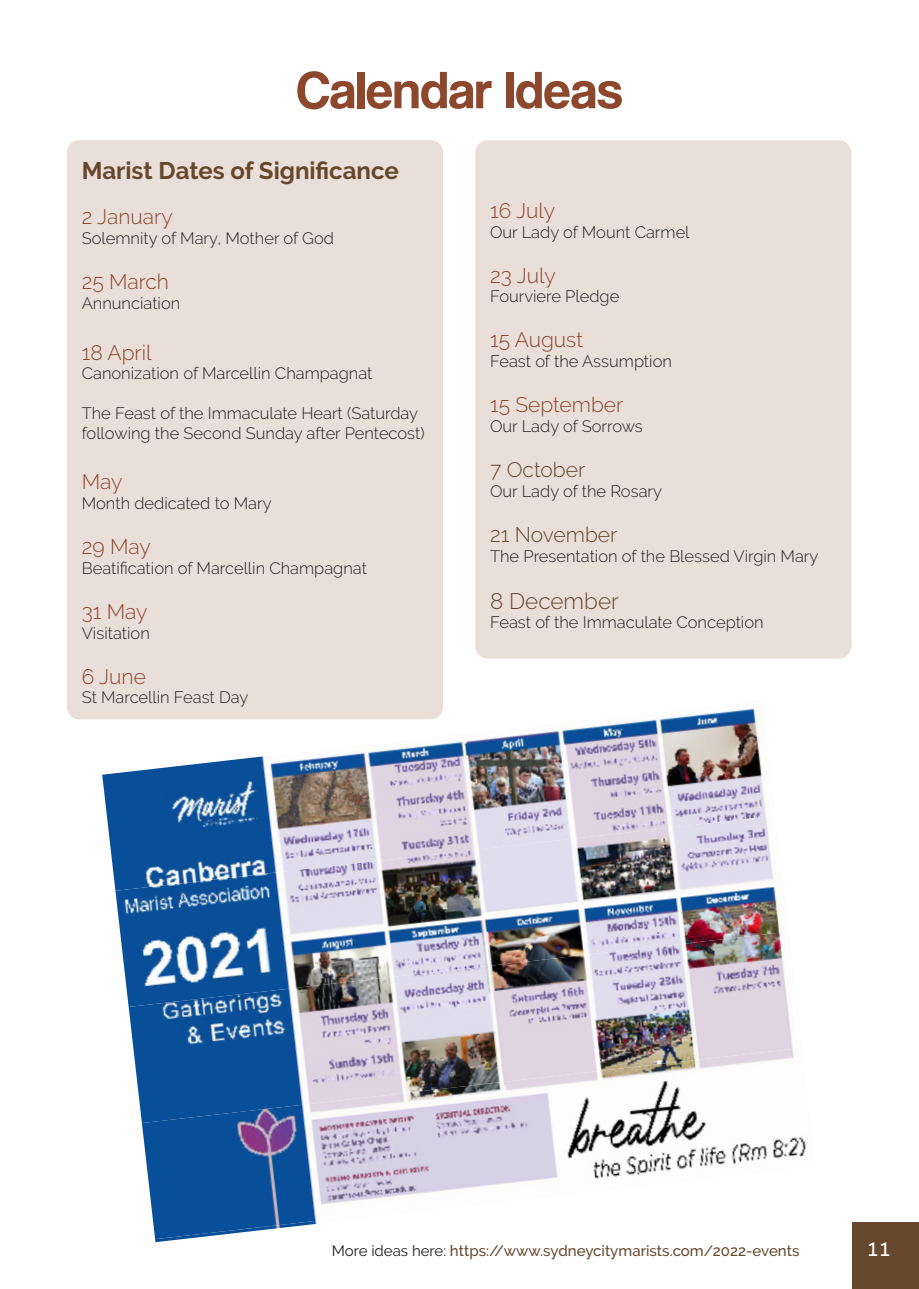
<style>
.page{position:relative;width:919px;height:1289px;background:#fff}
.page>*{position:absolute;margin:0;border:0;box-sizing:border-box;transform-origin:0 0}
.t1{font:54px "Coolvetica Rg";color:#8c472c}
.t2{font:700 24px "Raleway";color:#65472c}
.t3{font:300 22.5px "Raleway";color:#65472c}
.t4{font:300 21px "Raleway";color:#8c472c}
.t5{font:300 21px "Raleway";color:#65472c}
.t6{font:19.5px "Aller";color:#fff}
.t7{font:300 16.5px/19.8px "Raleway";color:#231f20}
.t8{font:500 15px "Raleway";color:#65472c}
.s1{font-weight:400;color:#231f20}
</style>
<div class="page">
<div style="left:852px;top:1222px;width:66px;height:66px;background:#65472c"></div>
<div style="left:475px;top:140px;width:376px;height:518px;background:#eaded9;border-radius:13px"></div>
<img style="left:102px;top:708px;width:664px;height:179px">
<img style="left:115px;top:815px;width:665px;height:191px">
<img style="left:129px;top:931px;width:664px;height:192px">
<img style="left:142px;top:1047px;width:664px;height:191px">
<img style="left:155px;top:1163px;width:651px;height:79px">
<div style="left:67px;top:140px;width:376px;height:579px;background:#eaded9;border-radius:13px"></div>
<p class="t1" style="left:296px;top:58px;width:327px">Calendar Ideas</p>
<p class="t2" style="left:82px;top:157px;width:318px">Marist Dates of Significance</p>
<p class="t4" style="left:82px;top:205px;width:92px">2 January</p>
<p class="t7" style="left:82px;top:228px;width:254px">Solemnity of Mary, Mother of God</p>
<p class="t4" style="left:82px;top:269px;width:89px">25 March</p>
<p class="t7" style="left:82px;top:293px;width:100px">Annunciation</p>
<p class="t4" style="left:82px;top:340px;width:71px">18 April</p>
<p class="t7" style="left:82px;top:363px;width:292px">Canonization of Marcellin Champagnat</p>
<p class="t7" style="left:82px;top:403px;width:344px">The Feast of the Immaculate Heart (Saturday following the Second Sunday after Pentecost)</p>
<p class="t4" style="left:82px;top:469px;width:42px">May</p>
<p class="t7" style="left:82px;top:493px;width:191px">Month dedicated to Mary</p>
<p class="t4" style="left:82px;top:534px;width:71px">29 May</p>
<p class="t7" style="left:82px;top:558px;width:286px">Beatification of Marcellin Champagnat</p>
<p class="t4" style="left:82px;top:599px;width:67px">31 May</p>
<p class="t7" style="left:82px;top:623px;width:70px">Visitation</p>
<p class="t4" style="left:82px;top:664px;width:66px">6 June</p>
<p class="t7" style="left:82px;top:687px;width:168px">St Marcellin Feast Day</p>
<p class="t4" style="left:490px;top:198px;width:66px">16 July</p>
<p class="t7" style="left:490px;top:222px;width:201px">Our Lady of Mount Carmel</p>
<p class="t4" style="left:490px;top:263px;width:67px">23 July</p>
<p class="t7" style="left:490px;top:286px;width:131px">Fourviere Pledge</p>
<p class="t4" style="left:490px;top:328px;width:94px">15 August</p>
<p class="t7" style="left:490px;top:351px;width:183px">Feast of the Assumption</p>
<p class="t4" style="left:490px;top:392px;width:135px">15 September</p>
<p class="t7" style="left:490px;top:416px;width:154px">Our Lady of Sorrows</p>
<p class="t5" style="left:490px;top:457px;width:97px">7 October</p>
<p class="t7" style="left:490px;top:481px;width:173px">Our Lady of the Rosary</p>
<p class="t5" style="left:490px;top:522px;width:129px">21 November</p>
<p class="t7" style="left:490px;top:546px;width:330px">The Presentation of the Blessed Virgin Mary</p>
<p class="t3" style="left:490px;top:587px;width:130px">8 December</p>
<p class="t7" style="left:490px;top:612px;width:275px">Feast of the Immaculate Conception</p>
<p class="t8" style="left:332px;top:1242px;width:469px"><span class="s1">More ideas here:</span> https://www.sydneycitymarists.com/2022-events</p>
<p class="t6" style="left:867px;top:1237px;width:25px">11</p>
</div>
